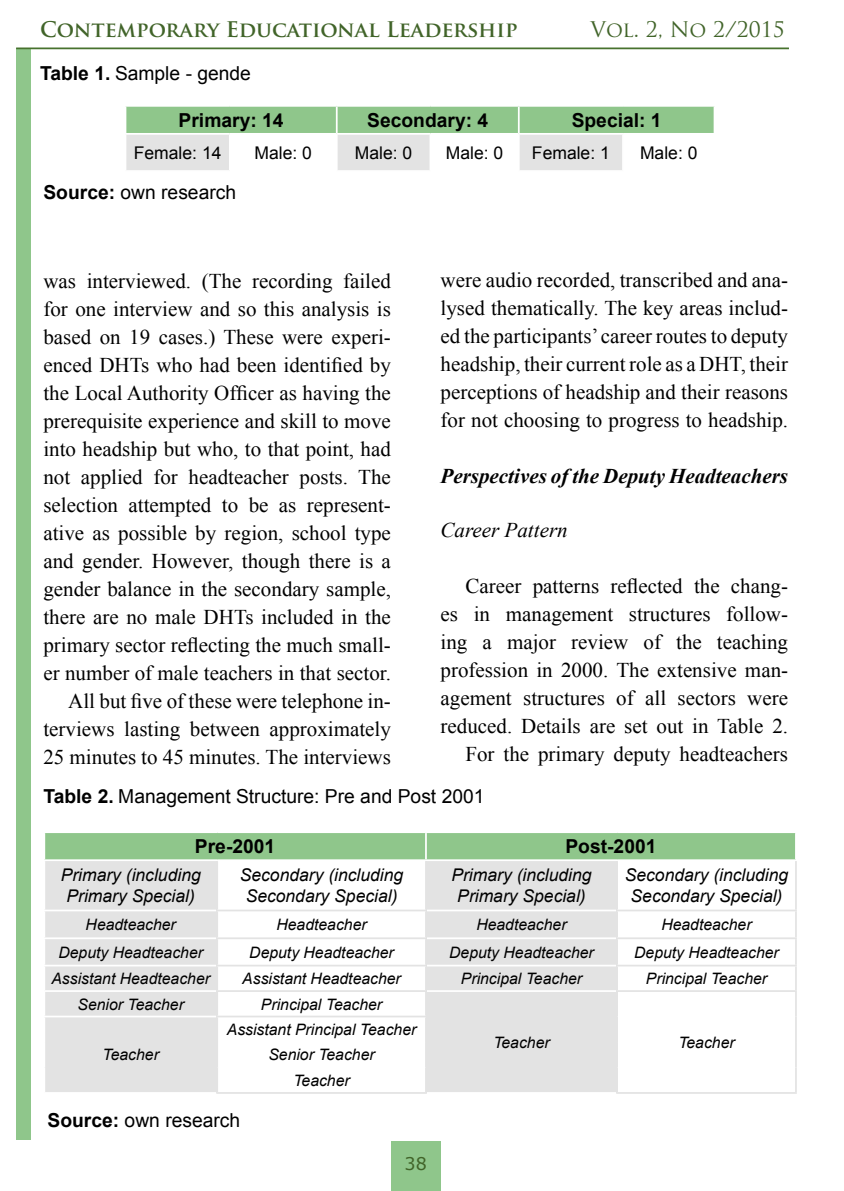
<style>
.page{position:relative;width:844px;height:1191px;background:#fff}
.page>*{position:absolute;margin:0;border:0;box-sizing:border-box;transform-origin:0 0}
.t1{font:21px/28px "Times New Roman";color:#000;text-align:right}
.t2{font:italic 700 21px "Times New Roman";color:#000}
.t3{font:700 21px "Trajan Pro";color:#416429}
.t4{font:21px "Trajan Pro";letter-spacing:-.005em;color:#416429}
.t5{font:italic 21px "Times New Roman";color:#000}
.t6{font:19.25px "Arial";color:#000}
.t7{font:700 19.25px "Arial";color:#000}
.t8{font:italic 17.5px/21px "Arial";color:#000;text-align:center}
.t9{font:17.5px "Arial";color:#000}
.t10{font:17.5px "Verdana";color:#416429}
.t11{font:italic 15.75px/25.6px "Arial";color:#000;text-align:center}
.s1{font-weight:700}
</style>
<div class="page">
<div style="left:16px;top:48px;width:15px;height:1092px;background:#8fc68b"></div>
<hr style="left:16px;top:47px;width:772px;height:2px;background:#47722e">
<div style="left:391px;top:1141px;width:49px;height:50px;background:#8fc68b"></div>
<svg style="left:125px;top:106px;width:588px;height:64px"></svg>
<hr style="left:430px;top:105px;width:88px;height:2px;background:#fff">
<hr style="left:518px;top:105px;width:105px;height:2px;background:#fff">
<hr style="left:517px;top:107px;width:2px;height:26px;background:#fff">
<hr style="left:623px;top:105px;width:92px;height:2px;background:#fff">
<hr style="left:125px;top:133px;width:105px;height:2px;background:#fff">
<hr style="left:230px;top:133px;width:106px;height:2px;background:#fff">
<hr style="left:336px;top:133px;width:94px;height:2px;background:#fff">
<hr style="left:430px;top:133px;width:88px;height:2px;background:#fff">
<hr style="left:518px;top:133px;width:105px;height:2px;background:#fff">
<hr style="left:623px;top:133px;width:92px;height:2px;background:#fff">
<div style="left:45px;top:861px;width:171px;height:231px;background:#e3e3e3"></div>
<svg style="left:218px;top:861px;width:576px;height:231px"></svg>
<hr style="left:43px;top:909px;width:173px;height:2px;background:#fff">
<hr style="left:426px;top:909px;width:190px;height:2px;background:#fff">
<hr style="left:43px;top:937px;width:173px;height:2px;background:#fff">
<hr style="left:426px;top:937px;width:190px;height:2px;background:#fff">
<hr style="left:43px;top:964px;width:173px;height:2px;background:#fff">
<hr style="left:426px;top:964px;width:190px;height:2px;background:#fff">
<hr style="left:43px;top:990px;width:173px;height:2px;background:#fff">
<hr style="left:426px;top:990px;width:190px;height:2px;background:#fff">
<hr style="left:43px;top:1015px;width:173px;height:2px;background:#fff">
<hr style="left:218px;top:1041px;width:207px;height:2px;background:#fff">
<hr style="left:218px;top:1066px;width:207px;height:2px;background:#fff">
<div style="left:45px;top:832px;width:749px;height:27px;background:#8fc68b"></div>
<hr style="left:617px;top:831px;width:179px;height:2px;background:#fff">
<hr style="left:216px;top:861px;width:2px;height:48px;background:#e3e3e3">
<hr style="left:425px;top:861px;width:1px;height:48px;background:#e3e3e3">
<hr style="left:216px;top:909px;width:210px;height:2px;background:#e3e3e3">
<hr style="left:216px;top:911px;width:2px;height:26px;background:#e3e3e3">
<hr style="left:216px;top:937px;width:210px;height:2px;background:#e3e3e3">
<hr style="left:216px;top:939px;width:2px;height:25px;background:#e3e3e3">
<hr style="left:216px;top:964px;width:210px;height:2px;background:#e3e3e3">
<hr style="left:216px;top:966px;width:2px;height:24px;background:#e3e3e3">
<hr style="left:216px;top:990px;width:210px;height:2px;background:#e3e3e3">
<hr style="left:216px;top:992px;width:2px;height:23px;background:#e3e3e3">
<hr style="left:616px;top:861px;width:1px;height:48px;background:#e3e3e3">
<hr style="left:794px;top:861px;width:2px;height:48px;background:#e3e3e3">
<hr style="left:616px;top:909px;width:180px;height:2px;background:#e3e3e3">
<hr style="left:794px;top:911px;width:2px;height:26px;background:#e3e3e3">
<hr style="left:616px;top:937px;width:180px;height:2px;background:#e3e3e3">
<hr style="left:794px;top:939px;width:2px;height:25px;background:#e3e3e3">
<hr style="left:616px;top:964px;width:180px;height:2px;background:#e3e3e3">
<hr style="left:794px;top:966px;width:2px;height:24px;background:#e3e3e3">
<hr style="left:216px;top:1015px;width:210px;height:2px;background:#e3e3e3">
<hr style="left:216px;top:1017px;width:2px;height:25px;background:#e3e3e3">
<hr style="left:216px;top:1042px;width:2px;height:25px;background:#e3e3e3">
<hr style="left:216px;top:1067px;width:2px;height:25px;background:#e3e3e3">
<svg style="left:425px;top:911px;width:1px;height:181px"></svg>
<hr style="left:216px;top:1092px;width:210px;height:1px;background:#e3e3e3">
<hr style="left:616px;top:990px;width:180px;height:2px;background:#e3e3e3">
<hr style="left:794px;top:992px;width:2px;height:24px;background:#e3e3e3">
<hr style="left:794px;top:1016px;width:2px;height:26px;background:#e3e3e3">
<hr style="left:794px;top:1042px;width:2px;height:25px;background:#e3e3e3">
<svg style="left:616px;top:911px;width:1px;height:181px"></svg>
<hr style="left:794px;top:1067px;width:2px;height:25px;background:#e3e3e3">
<hr style="left:616px;top:1092px;width:180px;height:1px;background:#e3e3e3">
<p class="t3" style="left:40px;top:16px;width:479px">Contemporary Educational Leadership</p>
<p class="t4" style="left:590px;top:16px;width:196px">Vol. 2, No 2/2015</p>
<p class="t6" style="left:40px;top:63px;width:212px"><span class="s1">Table 1.</span> Sample - gende</p>
<p class="t7" style="left:179px;top:109px;width:106px">Primary: 14</p>
<p class="t7" style="left:367px;top:109px;width:122px">Secondary: 4</p>
<p class="t7" style="left:571px;top:109px;width:91px">Special: 1</p>
<p class="t9" style="left:134px;top:143px;width:89px">Female: 14</p>
<p class="t9" style="left:254px;top:143px;width:59px">Male: 0</p>
<p class="t9" style="left:355px;top:143px;width:59px">Male: 0</p>
<p class="t9" style="left:446px;top:143px;width:59px">Male: 0</p>
<p class="t9" style="left:532px;top:143px;width:79px">Female: 1</p>
<p class="t9" style="left:640px;top:143px;width:59px">Male: 0</p>
<p class="t6" style="left:43px;top:182px;width:194px"><span class="s1">Source:</span> own research</p>
<p class="t1" style="left:43px;top:266px;width:349px">was interviewed. (The recording failed for one interview and so this analysis is based on 19 cases.) These were experi&shy;enced DHTs who had been identified by the Local Authority Officer as having the prerequisite experience and skill to move into headship but who, to that point, had not applied for headteacher posts. The selection attempted to be as represent&shy;ative as possible by region, school type and gender. However, though there is a gender balance in the secondary sample, there are no male DHTs included in the primary sector reflecting the much small&shy;er number of male teachers in that sector.<br>All but five of these were telephone in&shy;terviews lasting between approximately 25 minutes to 45 minutes. The interviews</p>
<p class="t1" style="left:440px;top:266px;width:349px;text-align:justify">were audio recorded, transcribed and ana&shy;lysed thematically. The key areas includ&shy;ed the participants’ career routes to deputy headship, their current role as a DHT, their perceptions of headship and their reasons for not choosing to progress to headship.</p>
<p class="t2" style="left:440px;top:465px;width:349px">Perspectives of the Deputy Headteachers</p>
<p class="t5" style="left:440px;top:518px;width:128px">Career Pattern</p>
<p class="t1" style="left:440px;top:571px;width:349px">Career patterns reflected the chang-<br>es in management structures follow&shy;ing a major review of the teaching profession in 2000. The extensive man&shy;agement structures of all sectors were reduced. Details are set out in Table 2.<br>For the primary deputy headteachers</p>
<p class="t6" style="left:43px;top:786px;width:442px"><span class="s1">Table 2.</span> Management Structure: Pre and Post 2001</p>
<p class="t7" style="left:195px;top:835px;width:82px">Pre-2001</p>
<p class="t7" style="left:565px;top:835px;width:92px">Post-2001</p>
<p class="t8" style="left:61px;top:864px;width:142px">Primary (including<br>Primary Special)</p>
<p class="t8" style="left:240px;top:864px;width:165px">Secondary (including<br>Secondary Special)</p>
<p class="t8" style="left:451px;top:864px;width:142px">Primary (including<br>Primary Special)</p>
<p class="t8" style="left:624px;top:864px;width:165px">Secondary (including<br>Secondary Special)</p>
<p class="t11" style="left:86px;top:912px;width:92px">Headteacher</p>
<p class="t11" style="left:276px;top:912px;width:92px">Headteacher</p>
<p class="t11" style="left:476px;top:912px;width:92px">Headteacher</p>
<p class="t11" style="left:661px;top:912px;width:92px">Headteacher</p>
<p class="t11" style="left:58px;top:939px;width:146px">Deputy Headteacher</p>
<p class="t11" style="left:249px;top:939px;width:146px">Deputy Headteacher</p>
<p class="t11" style="left:449px;top:939px;width:146px">Deputy Headteacher</p>
<p class="t11" style="left:634px;top:939px;width:146px">Deputy Headteacher</p>
<p class="t11" style="left:51px;top:965px;width:160px">Assistant Headteacher</p>
<p class="t11" style="left:242px;top:965px;width:160px">Assistant Headteacher</p>
<p class="t11" style="left:461px;top:965px;width:123px">Principal Teacher</p>
<p class="t11" style="left:645px;top:965px;width:123px">Principal Teacher</p>
<p class="t11" style="left:78px;top:991px;width:108px">Senior Teacher</p>
<p class="t11" style="left:261px;top:991px;width:123px">Principal Teacher</p>
<p class="t11" style="left:493px;top:1029px;width:58px">Teacher</p>
<p class="t11" style="left:678px;top:1029px;width:58px">Teacher</p>
<p class="t11" style="left:102px;top:1042px;width:58px">Teacher</p>
<p class="t11" style="left:227px;top:1016px;width:191px">Assistant Principal Teacher<br>Senior Teacher<br>Teacher</p>
<p class="t6" style="left:48px;top:1109px;width:194px"><span class="s1">Source:</span> own research</p>
<p class="t10" style="left:404px;top:1152px;width:24px">38</p>
</div>
